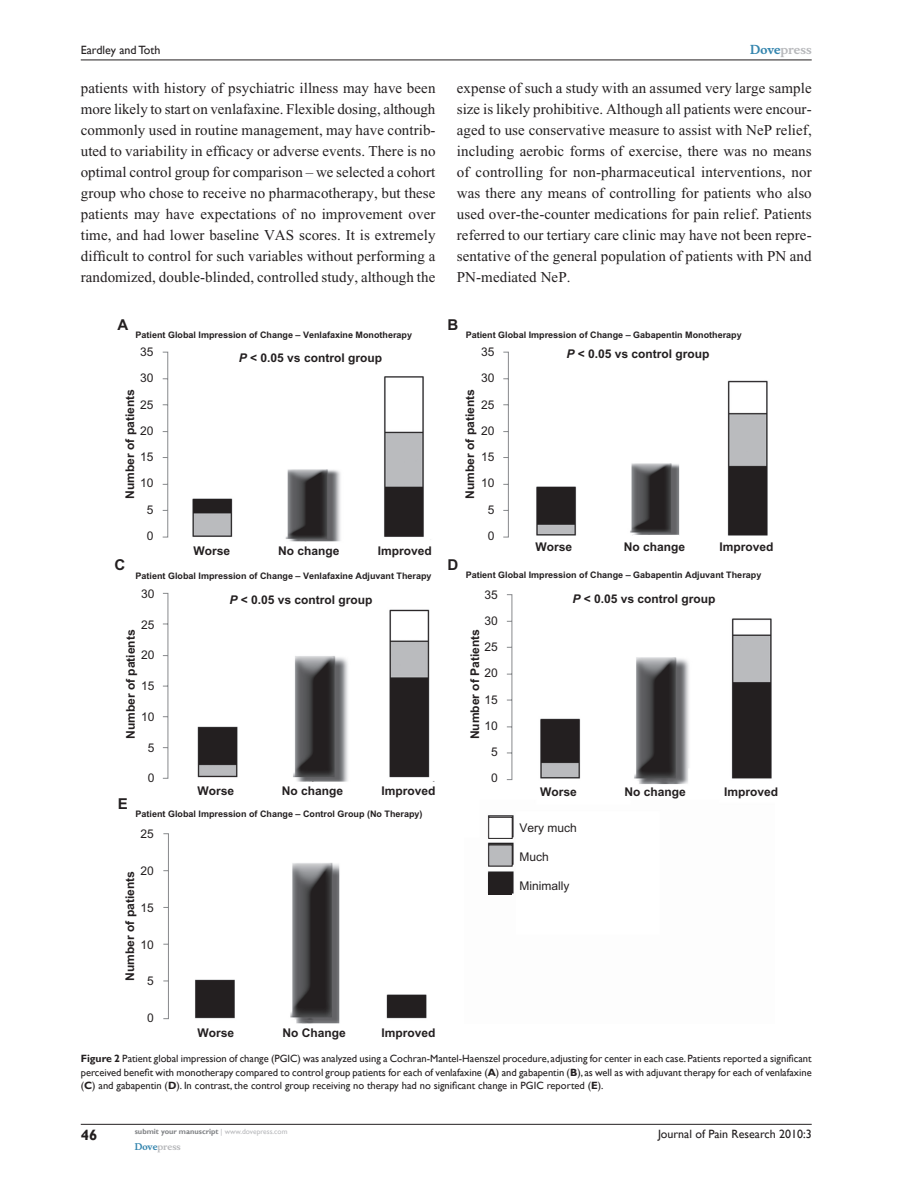
<style>
.page{position:relative;width:918px;height:1188px;background:#fff}
.page>*{position:absolute;margin:0;border:0;box-sizing:border-box;transform-origin:0 0}
.t1{font:15px/21px "Times New Roman";letter-spacing:.005em;color:#231f20;text-align:justify}
.t2{font:700 15px "Arial";color:#231f20}
.t3{font:700 15px "Gill Sans";color:#231f20}
.t4{font:700 12px "Arial";color:#231f20}
.t5{font:12px/26.2px "Arial";color:#231f20;text-align:center}
.t6{font:12px "Gill Sans";color:#231f20}
.t7{font:700 12px "Musee";color:#b8b9bc}
.t8{font:10.5px/13.5px "Gill Sans";color:#231f20;text-align:justify}
.t9{font:700 9px "Arial";color:#231f20}
.t10{font:700 9px "Musee";color:#b8b9bc}
.t11{font:700 7.5px "Gill Sans";color:#808285}
.s1{color:#3485ae}
.s2{font-style:italic}
.s3{font-weight:700}
.s4{font-weight:400;color:#b8b9bc}
</style>
<div class="page">
<hr style="left:81px;top:1124px;width:731px;height:1px;background:#231f20">
<hr style="left:81px;top:60px;width:731px;height:1px;background:#231f20">
<img style="left:295px;top:380px;width:477px;height:644px">
<svg style="left:162px;top:351px;width:351px;height:668px"></svg>
<div style="left:489px;top:817px;width:23px;height:21px;background:#fff"></div>
<div style="left:488px;top:817px;width:25px;height:22px;border:1px solid #231f20"></div>
<div style="left:489px;top:845px;width:23px;height:21px;background:#babbbe"></div>
<div style="left:488px;top:845px;width:25px;height:21px;border:1px solid #231f20"></div>
<div style="left:489px;top:873px;width:23px;height:21px;background:#231f20"></div>
<p class="t6" style="left:81px;top:43px;width:81px">Eardley and Toth</p>
<p class="t7" style="left:750px;top:43px;width:63px"><span class="s1">Dove</span>press</p>
<p class="t1" style="left:81px;top:77px;width:356px">patients with history of psychiatric illness may have been more likely to start on venlafaxine. Flexible dosing, although commonly used in routine management, may have contrib&shy;uted to variability in efficacy or adverse events. There is no optimal control group for comparison – we selected a cohort group who chose to receive no pharmacotherapy, but these patients may have expectations of no improvement over time, and had lower baseline VAS scores. It is extremely difficult to control for such variables without performing a randomized, double-blinded, controlled study, although the</p>
<p class="t1" style="left:457px;top:77px;width:357px">expense of such a study with an assumed very large sample size is likely prohibitive. Although all patients were encour&shy;aged to use conservative measure to assist with NeP relief, including aerobic forms of exercise, there was no means of controlling for non-pharmaceutical interventions, nor was there any means of controlling for patients who also used over-the-counter medications for pain relief. Patients referred to our tertiary care clinic may have not been repre&shy;sentative of the general population of patients with PN and PN-mediated NeP.</p>
<p class="t2" style="left:117px;top:316px;width:12px">A</p>
<p class="t2" style="left:447px;top:316px;width:12px">B</p>
<p class="t9" style="left:136px;top:330px;width:278px">Patient Global Impression of Change – Venlafaxine Monotherapy</p>
<p class="t9" style="left:466px;top:329px;width:278px">Patient Global Impression of Change – Gabapentin Monotherapy</p>
<p class="t5" style="left:481px;top:339px;width:15px">35<br>30<br>25<br>20<br>15<br>10<br>5<br>0</p>
<p class="t5" style="left:140px;top:339px;width:15px">35<br>30<br>25<br>20<br>15<br>10<br>5<br>0</p>
<p class="t4" style="left:239px;top:351px;width:145px"><span class="s2">P</span> &lt; 0.05 vs control group</p>
<p class="t4" style="left:566px;top:347px;width:145px"><span class="s2">P</span> &lt; 0.05 vs control group</p>
<p class="t4" style="left:123px;top:499px;width:111px;rotate:-90deg">Number of patients</p>
<p class="t4" style="left:463px;top:499px;width:111px;rotate:-90deg">Number of patients</p>
<p class="t4" style="left:536px;top:539px;width:38px">Worse</p>
<p class="t4" style="left:624px;top:539px;width:63px">No change</p>
<p class="t4" style="left:720px;top:539px;width:56px">Improved</p>
<p class="t4" style="left:193px;top:544px;width:38px">Worse</p>
<p class="t4" style="left:278px;top:544px;width:63px">No change</p>
<p class="t4" style="left:378px;top:544px;width:56px">Improved</p>
<p class="t2" style="left:114px;top:556px;width:12px">C</p>
<p class="t2" style="left:447px;top:556px;width:12px">D</p>
<p class="t9" style="left:136px;top:570px;width:298px">Patient Global Impression of Change – Venlafaxine Adjuvant Therapy</p>
<p class="t9" style="left:466px;top:569px;width:297px">Patient Global Impression of Change – Gabapentin Adjuvant Therapy</p>
<p class="t5" style="left:141px;top:581px;width:15px">30</p>
<p class="t5" style="left:141px;top:611px;width:15px">25</p>
<p class="t5" style="left:141px;top:642px;width:15px">20</p>
<p class="t5" style="left:141px;top:673px;width:15px">15</p>
<p class="t5" style="left:141px;top:704px;width:15px">10</p>
<p class="t5" style="left:148px;top:734px;width:8px">5</p>
<p class="t5" style="left:148px;top:765px;width:8px">0</p>
<p class="t9" style="left:136px;top:809px;width:289px">Patient Global Impression of Change – Control Group (No Therapy)</p>
<p class="t5" style="left:484px;top:582px;width:15px">35<br>30<br>25<br>20<br>15<br>10<br>5<br>0</p>
<p class="t4" style="left:229px;top:593px;width:145px"><span class="s2">P</span> &lt; 0.05 vs control group</p>
<p class="t4" style="left:572px;top:592px;width:145px"><span class="s2">P</span> &lt; 0.05 vs control group</p>
<p class="t4" style="left:468px;top:739px;width:112px;rotate:-90deg">Number of Patients</p>
<p class="t4" style="left:123px;top:739px;width:111px;rotate:-90deg">Number of patients</p>
<p class="t4" style="left:198px;top:784px;width:38px">Worse</p>
<p class="t4" style="left:282px;top:784px;width:63px">No change</p>
<p class="t4" style="left:382px;top:784px;width:56px">Improved</p>
<p class="t4" style="left:540px;top:784px;width:38px">Worse</p>
<p class="t4" style="left:624px;top:784px;width:63px">No change</p>
<p class="t4" style="left:724px;top:784px;width:56px">Improved</p>
<p class="t2" style="left:118px;top:795px;width:12px">E</p>
<p class="t5" style="left:140px;top:821px;width:15px">25</p>
<p class="t5" style="left:140px;top:858px;width:15px">20</p>
<p class="t5" style="left:140px;top:894px;width:15px">15</p>
<p class="t5" style="left:140px;top:931px;width:15px">10</p>
<p class="t5" style="left:147px;top:968px;width:8px">5</p>
<p class="t5" style="left:147px;top:1005px;width:8px">0</p>
<p class="t4" style="left:123px;top:981px;width:111px;rotate:-90deg">Number of patients</p>
<p class="t4" style="left:198px;top:1026px;width:38px">Worse</p>
<p class="t4" style="left:282px;top:1026px;width:65px">No Change</p>
<p class="t4" style="left:382px;top:1026px;width:56px">Improved</p>
<p class="t5" style="left:519px;top:815px;width:59px">Very much</p>
<p class="t5" style="left:519px;top:844px;width:31px">Much</p>
<p class="t5" style="left:519px;top:873px;width:51px">Minimally</p>
<p class="t8" style="left:81px;top:1052px;width:732px"><span class="s3">Figure 2</span> Patient global impression of change (PGIC) was analyzed using a Cochran-Mantel-Haenszel procedure, adjusting for center in each case. Patients reported a significant perceived benefit with monotherapy compared to control group patients for each of venlafaxine (<span class="s3">A</span>) and gabapentin (<span class="s3">B</span>), as well as with adjuvant therapy for each of venlafaxine (<span class="s3">C</span>) and gabapentin (<span class="s3">D</span>). In contrast, the control group receiving no therapy had no significant change in PGIC reported (<span class="s3">E</span>).</p>
<p class="t3" style="left:81px;top:1126px;width:18px">46</p>
<p class="t6" style="left:658px;top:1127px;width:155px">Journal of Pain Research 2010:3</p>
<p class="t11" style="left:135px;top:1127px;width:154px">submit your manuscript <span class="s4">| www.dovepress.com</span></p>
<p class="t10" style="left:135px;top:1141px;width:48px"><span class="s1">Dove</span>press</p>
</div>
